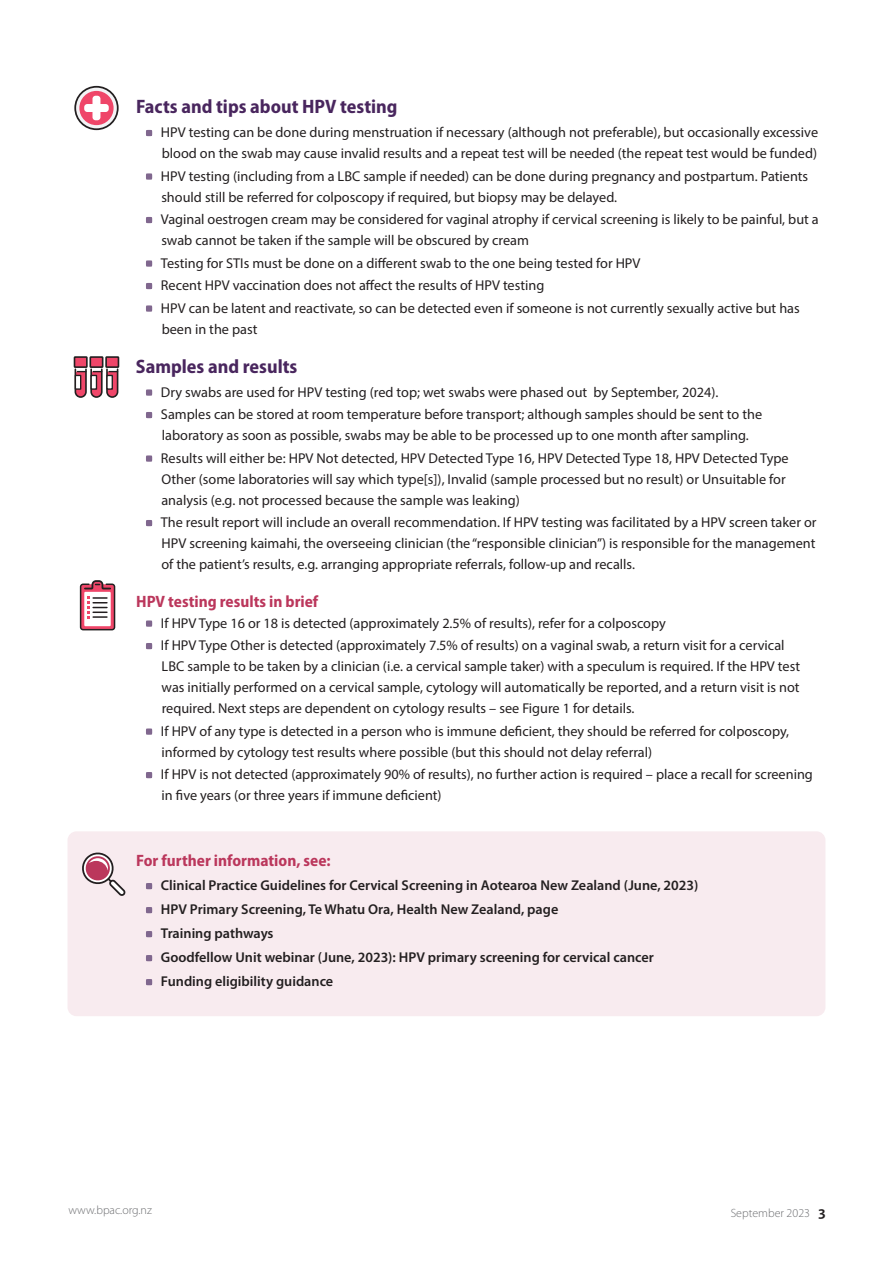
<style>
.page{position:relative;width:893px;height:1263px;background:#fff}
.page>*{position:absolute;margin:0;border:0;box-sizing:border-box;transform-origin:0 0}
.A_head{font:700 semi-condensed 19.5px "Myriad Pro";color:#49265e}
.B_head{font:700 semi-condensed 16.5px "Myriad Pro";color:#bb375c}
.Bullet_List{font:14.25px/21px "Myriad Pro";color:#231f20}
.Bullet_List-2{font:600 14.25px "Myriad Pro";color:#231f20}
.t1{font:300 12px "Myriad Pro";color:#6c6d70}
.s1{font-weight:600;font-size:15.75px;color:#231f20}
</style>
<div class="page">
<div style="left:68px;top:831px;width:757px;height:185px;background:#f8ebef;border-radius:9px"></div>
<svg style="left:146px;top:130px;width:6px;height:6px"></svg>
<svg style="left:146px;top:173px;width:6px;height:7px"></svg>
<svg style="left:146px;top:217px;width:6px;height:6px"></svg>
<svg style="left:146px;top:260px;width:6px;height:7px"></svg>
<svg style="left:146px;top:283px;width:6px;height:6px"></svg>
<svg style="left:146px;top:305px;width:6px;height:7px"></svg>
<svg style="left:146px;top:389px;width:6px;height:7px"></svg>
<svg style="left:146px;top:412px;width:6px;height:6px"></svg>
<svg style="left:146px;top:455px;width:6px;height:7px"></svg>
<svg style="left:146px;top:520px;width:6px;height:6px"></svg>
<svg style="left:146px;top:620px;width:6px;height:7px"></svg>
<svg style="left:146px;top:643px;width:6px;height:6px"></svg>
<svg style="left:146px;top:728px;width:6px;height:7px"></svg>
<svg style="left:146px;top:772px;width:6px;height:6px"></svg>
<svg style="left:146px;top:883px;width:6px;height:6px"></svg>
<svg style="left:146px;top:907px;width:6px;height:6px"></svg>
<svg style="left:146px;top:931px;width:6px;height:6px"></svg>
<svg style="left:146px;top:955px;width:6px;height:6px"></svg>
<svg style="left:146px;top:979px;width:6px;height:6px"></svg>
<svg style="left:82px;top:852px;width:44px;height:44px"></svg>
<div style="left:90px;top:357px;width:13px;height:10px;background:#ef4669"></div>
<div style="left:89px;top:356px;width:14px;height:12px;border:2px solid #231f20"></div>
<div style="left:106px;top:357px;width:12px;height:10px;background:#ef4669"></div>
<div style="left:105px;top:356px;width:14px;height:12px;border:2px solid #231f20"></div>
<div style="left:74px;top:357px;width:13px;height:10px;background:#ef4669"></div>
<div style="left:74px;top:356px;width:14px;height:12px;border:2px solid #231f20"></div>
<svg style="left:74px;top:368px;width:45px;height:30px"></svg>
<svg style="left:76px;top:85px;width:41px;height:46px"></svg>
<svg style="left:75px;top:87px;width:43px;height:42px"></svg>
<div style="left:74px;top:86px;width:45px;height:44px;border:2px solid #231f20;border-radius:50%"></div>
<div style="left:79px;top:91px;width:35px;height:34px;background:#ef4669;border-radius:50%"></div>
<div style="left:92px;top:96px;width:8px;height:24px;background:#fff;border-radius:3px"></div>
<div style="left:84px;top:104px;width:25px;height:8px;background:#fff;border-radius:3px"></div>
<div style="left:68px;top:580px;width:57px;height:51px;background:linear-gradient(to bottom,#fff,#fff)"></div>
<div style="left:80px;top:583px;width:35px;height:47px;border:2px solid #231f20;border-radius:3px"></div>
<svg style="left:81px;top:580px;width:34px;height:50px"></svg>
<p class="A_head" style="left:136px;top:96px;width:263px">Facts and tips about HPV testing</p>
<p class="Bullet_List" style="left:161px;top:122px;width:659px">HPV testing can be done during menstruation if necessary (although not preferable), but occasionally excessive blood on the swab may cause invalid results and a repeat test will be needed (the repeat test would be funded)</p>
<p class="Bullet_List" style="left:161px;top:165px;width:649px">HPV testing (including from a LBC sample if needed) can be done during pregnancy and postpartum. Patients should still be referred for colposcopy if required, but biopsy may be delayed.</p>
<p class="Bullet_List" style="left:161px;top:209px;width:659px">Vaginal oestrogen cream may be considered for vaginal atrophy if cervical screening is likely to be painful, but a swab cannot be taken if the sample will be obscured by cream</p>
<p class="Bullet_List" style="left:161px;top:252px;width:481px">Testing for STIs must be done on a different swab to the one being tested for HPV</p>
<p class="Bullet_List" style="left:161px;top:275px;width:385px">Recent HPV vaccination does not affect the results of HPV testing</p>
<p class="Bullet_List" style="left:161px;top:297px;width:640px">HPV can be latent and reactivate, so can be detected even if someone is not currently sexually active but has been in the past</p>
<p class="A_head" style="left:136px;top:355px;width:163px">Samples and results</p>
<p class="Bullet_List" style="left:161px;top:381px;width:559px">Dry swabs are used for HPV testing (red top; wet swabs were phased out by September, 2024).</p>
<p class="Bullet_List" style="left:161px;top:404px;width:603px">Samples can be stored at room temperature before transport; although samples should be sent to the laboratory as soon as possible, swabs may be able to be processed up to one month after sampling.</p>
<p class="Bullet_List" style="left:161px;top:447px;width:629px">Results will either be: HPV Not detected, HPV Detected Type 16, HPV Detected Type 18, HPV Detected Type<br>Other (some laboratories will say which type[s]), Invalid (sample processed but no result) or Unsuitable for analysis (e.g. not processed because the sample was leaking)</p>
<p class="Bullet_List" style="left:161px;top:512px;width:657px;text-align:justify">The result report will include an overall recommendation. If HPV testing was facilitated by a HPV screen taker or HPV screening kaimahi, the overseeing clinician (the “responsible clinician”) is responsible for the management of the patient’s results, e.g. arranging appropriate referrals, follow-up and recalls.</p>
<p class="B_head" style="left:136px;top:592px;width:184px">HPV testing results in brief</p>
<p class="Bullet_List" style="left:161px;top:612px;width:506px">If HPV Type 16 or 18 is detected (approximately 2.5% of results), refer for a colposcopy</p>
<p class="Bullet_List" style="left:161px;top:635px;width:641px">If HPV Type Other is detected (approximately 7.5% of results) on a vaginal swab, a return visit for a cervical LBC sample to be taken by a clinician (i.e. a cervical sample taker) with a speculum is required. If the HPV test was initially performed on a cervical sample, cytology will automatically be reported, and a return visit is not required. Next steps are dependent on cytology results – see Figure 1 for details.</p>
<p class="Bullet_List" style="left:161px;top:720px;width:630px">If HPV of any type is detected in a person who is immune deficient, they should be referred for colposcopy, informed by cytology test results where possible (but this should not delay referral)</p>
<p class="Bullet_List" style="left:161px;top:764px;width:653px">If HPV is not detected (approximately 90% of results), no further action is required – place a recall for screening in five years (or three years if immune deficient)</p>
<p class="B_head" style="left:136px;top:851px;width:196px">For further information, see:</p>
<p class="Bullet_List-2" style="left:161px;top:876px;width:539px">Clinical Practice Guidelines for Cervical Screening in Aotearoa New Zealand (June, 2023)</p>
<p class="Bullet_List-2" style="left:161px;top:900px;width:399px">HPV Primary Screening, Te Whatu Ora, Health New Zealand, page</p>
<p class="Bullet_List-2" style="left:161px;top:924px;width:114px">Training pathways</p>
<p class="Bullet_List-2" style="left:161px;top:948px;width:494px">Goodfellow Unit webinar (June, 2023): HPV primary screening for cervical cancer</p>
<p class="Bullet_List-2" style="left:161px;top:972px;width:174px">Funding eligibility guidance</p>
<p class="t1" style="left:69px;top:1202px;width:85px">www.bpac.org.nz</p>
<p class="t1" style="left:731px;top:1206px;width:96px">September 2023 <span class="s1">3</span></p>
</div>
